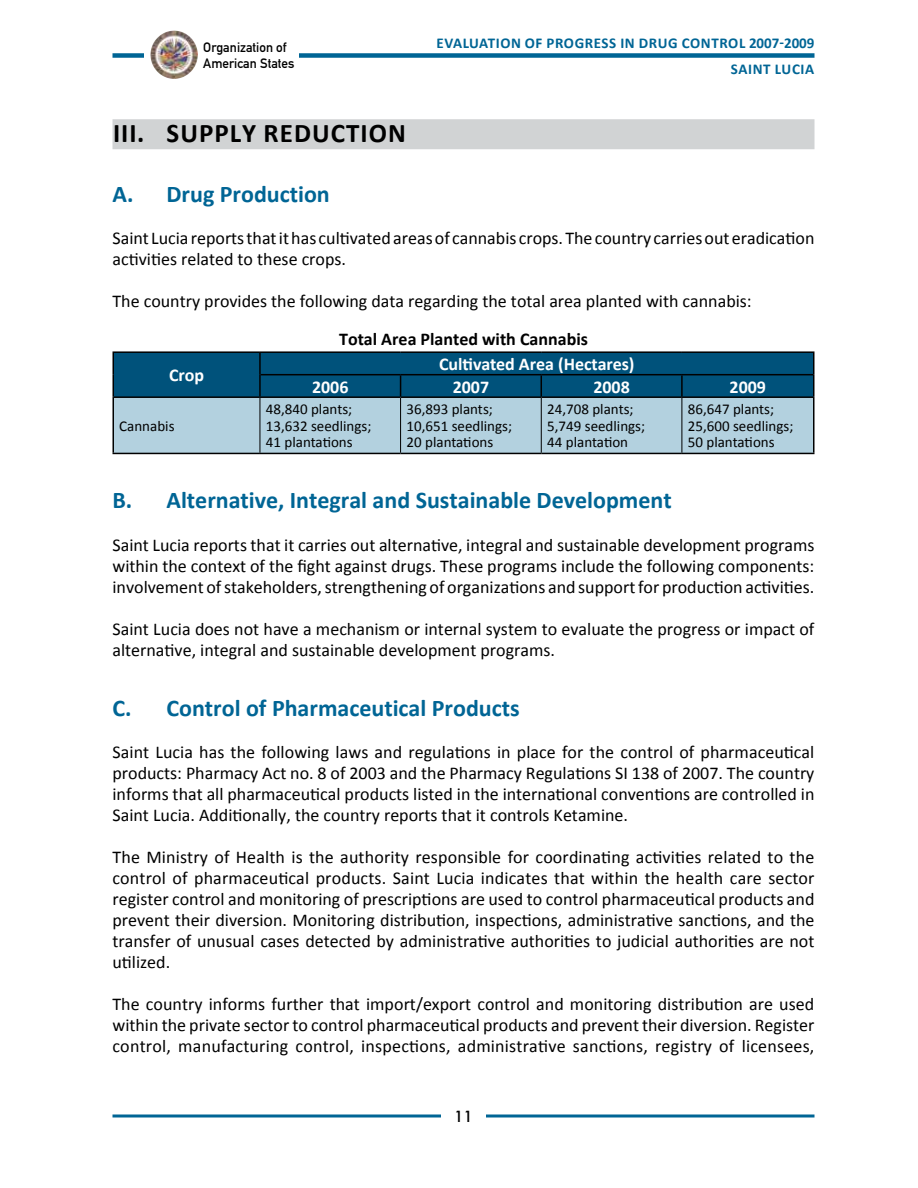
<style>
.page{position:relative;width:918px;height:1188px;background:#fff}
.page>*{position:absolute;margin:0;border:0;box-sizing:border-box;transform-origin:0 0}
.t1{font:700 27px "Calibri";letter-spacing:.04em;color:#000}
.t2{font:700 24px "Calibri";color:#006595}
.t3{font:18px/21px "Calibri";color:#000;text-align:justify}
.t4{font:700 18px "Calibri";color:#fff}
.t5{font:700 18px "Calibri";color:#000}
.t6{font:15px/16.5px "Calibri";color:#000}
.t7{font:700 15px/25.5px "Calibri";letter-spacing:.04em;color:#006595}
.t8{font:500 15px "Futura";color:#000}
.t9{font:13.5px/16.2px "DIN Mittelschrift";color:#000}
</style>
<div class="page">
<svg style="left:112px;top:1114px;width:702px;height:4px;background:#3f8baf"></svg>
<div style="left:441px;top:1110px;width:45px;height:18px;background:#fff"></div>
<div style="left:112px;top:53px;width:702px;height:5px;background:#006595"></div>
<div style="left:144px;top:31px;width:155px;height:48px;background:#fff"></div>
<img style="left:150px;top:31px;width:48px;height:48px">
<div style="left:112px;top:119px;width:702px;height:30px;background:#d1d3d4"></div>
<hr style="left:112px;top:398px;width:2px;height:55px;background:#000">
<hr style="left:112px;top:453px;width:148px;height:1px;background:#000">
<hr style="left:260px;top:453px;width:141px;height:1px;background:#000">
<hr style="left:401px;top:453px;width:140px;height:1px;background:#000">
<hr style="left:541px;top:453px;width:141px;height:1px;background:#000">
<hr style="left:682px;top:453px;width:133px;height:1px;background:#000">
<hr style="left:112px;top:351px;width:148px;height:2px;background:#000">
<hr style="left:112px;top:353px;width:2px;height:22px;background:#000">
<hr style="left:260px;top:351px;width:141px;height:2px;background:#000">
<hr style="left:401px;top:351px;width:140px;height:2px;background:#000">
<hr style="left:541px;top:351px;width:141px;height:2px;background:#000">
<hr style="left:682px;top:351px;width:133px;height:2px;background:#000">
<hr style="left:112px;top:375px;width:2px;height:21px;background:#000">
<svg style="left:113px;top:352px;width:701px;height:101px;background:#6194ad"></svg>
<hr style="left:112px;top:396px;width:148px;height:2px;background:#000">
<hr style="left:260px;top:396px;width:141px;height:2px;background:#000">
<hr style="left:401px;top:396px;width:140px;height:2px;background:#000">
<hr style="left:541px;top:396px;width:141px;height:2px;background:#000">
<hr style="left:682px;top:396px;width:133px;height:2px;background:#000">
<p class="t9" style="left:203px;top:39px;width:93px">Organization of<br>American States</p>
<h1 class="t1" style="left:113px;top:116px;width:294px">III. SUPPLY REDUCTION</h1>
<p class="t7" style="left:731px;top:30px;width:85px;text-indent:-294px">EVALUATION OF PROGRESS IN DRUG CONTROL 2007-2009 saint</p>
<p class="t7" style="left:775px;top:56px;width:26px">lucia</p>
<h2 class="t2" style="left:112px;top:178px;width:219px">A. Drug Production</h2>
<p class="t3" style="left:112px;top:228px;width:703px">Saint Lucia reports that it has cultivated areas of cannabis crops. The country carries out eradication activities related to these crops.</p>
<p class="t3" style="left:112px;top:291px;width:641px">The country provides the following data regarding the total area planted with cannabis:</p>
<p class="t5" style="left:339px;top:328px;width:250px">Total Area Planted with Cannabis</p>
<p class="t4" style="left:169px;top:364px;width:37px">Crop</p>
<p class="t4" style="left:439px;top:353px;width:197px">Cultivated Area (Hectares)</p>
<p class="t4" style="left:312px;top:375px;width:38px">2006</p>
<p class="t4" style="left:453px;top:375px;width:38px">2007</p>
<p class="t4" style="left:593px;top:375px;width:38px">2008</p>
<p class="t4" style="left:730px;top:375px;width:38px">2009</p>
<p class="t6" style="left:119px;top:418px;width:57px">Cannabis</p>
<p class="t6" style="left:266px;top:401px;width:107px">48,840 plants;<br>13,632 seedlings;<br>41 plantations</p>
<p class="t6" style="left:407px;top:401px;width:107px">36,893 plants;<br>10,651 seedlings;<br>20 plantations</p>
<p class="t6" style="left:547px;top:401px;width:99px">24,708 plants;<br>5,749 seedlings;<br>44 plantation</p>
<p class="t6" style="left:688px;top:401px;width:107px">86,647 plants;<br>25,600 seedlings;<br>50 plantations</p>
<h2 class="t2" style="left:112px;top:485px;width:561px">B. Alternative, Integral and Sustainable Development</h2>
<p class="t3" style="left:112px;top:534px;width:703px">Saint Lucia reports that it carries out alternative, integral and sustainable development programs within the context of the fight against drugs. These programs include the following components: involvement of stakeholders, strengthening of organizations and support for production activities.</p>
<p class="t3" style="left:112px;top:618px;width:704px">Saint Lucia does not have a mechanism or internal system to evaluate the progress or impact of alternative, integral and sustainable development programs.</p>
<h2 class="t2" style="left:112px;top:692px;width:409px">C. Control of Pharmaceutical Products</h2>
<p class="t3" style="left:112px;top:742px;width:703px">Saint Lucia has the following laws and regulations in place for the control of pharmaceutical products: Pharmacy Act no. 8 of 2003 and the Pharmacy Regulations SI 138 of 2007. The country informs that all pharmaceutical products listed in the international conventions are controlled in Saint Lucia. Additionally, the country reports that it controls Ketamine.</p>
<p class="t3" style="left:112px;top:847px;width:704px">The Ministry of Health is the authority responsible for coordinating activities related to the control of pharmaceutical products. Saint Lucia indicates that within the health care sector register control and monitoring of prescriptions are used to control pharmaceutical products and prevent their diversion. Monitoring distribution, inspections, administrative sanctions, and the transfer of unusual cases detected by administrative authorities to judicial authorities are not utilized.</p>
<p class="t3" style="left:112px;top:994px;width:704px">The country informs further that import/export control and monitoring distribution are used within the private sector to control pharmaceutical products and prevent their diversion. Register control, manufacturing control, inspections, administrative sanctions, registry of licensees,</p>
<p class="t8" style="left:454px;top:1107px;width:20px">11</p>
</div>
